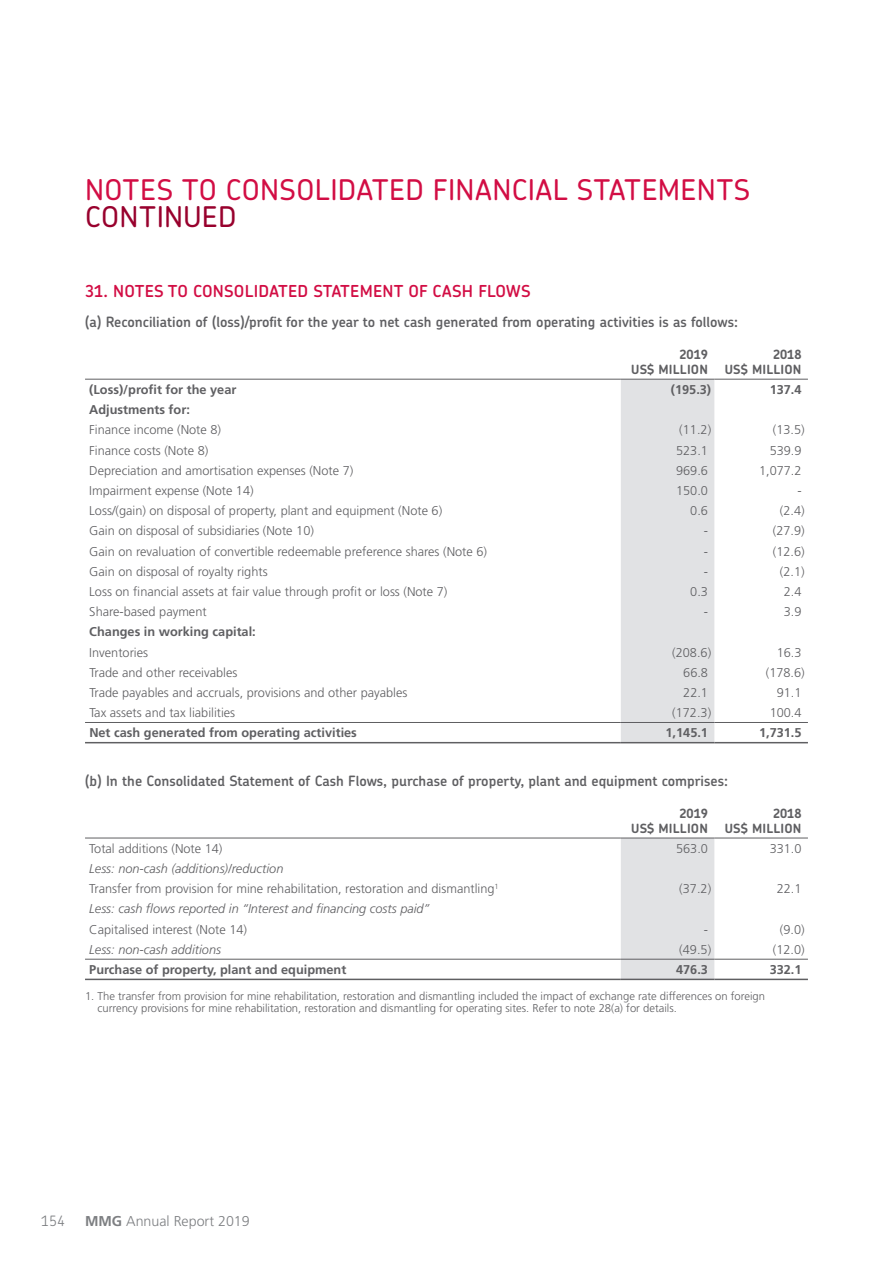
<style>
.page{position:relative;width:893px;height:1263px;background:#fff}
.page>*{position:absolute;margin:0;border:0;box-sizing:border-box;transform-origin:0 0}
.t1{font:500 28.5px "Chevin Std";letter-spacing:.015em;color:#d20d44}
.t2{font:500 28.5px "Chevin Std";letter-spacing:.015em;color:#98012d}
.t3{font:600 16.5px "Chevin Std";letter-spacing:.015em;color:#d20d44}
.t4{font:600 14.25px "Chevin Std";color:#5f5f62}
.t5{font:300 14.25px "Frutiger LT";color:#7d7f82}
.t6{font:300 14.25px "Chevin Std";color:#7d7f82}
.t7{font:300 12.75px/20.2px "Frutiger LT";color:#5f5f62}
.t8{font:700 12.75px "Frutiger LT";color:#5f5f62}
.t9{font:italic 300 12.75px "Frutiger LT";color:#5f5f62}
.t10{font:700 12.75px/15px "Chevin Std";letter-spacing:.015em;color:#5f5f62;text-align:right}
.t11{font:300 11.25px/12.8px "Frutiger LT";color:#5f5f62}
.s1{font-style:italic}
.s2{font-weight:700}
</style>
<div class="page">
<div style="left:621px;top:380px;width:93px;height:362px;background:#e1e2e4"></div>
<hr style="left:85px;top:722px;width:536px;height:1px;background:#5f5f62">
<hr style="left:621px;top:722px;width:93px;height:1px;background:#5f5f62">
<hr style="left:714px;top:722px;width:94px;height:1px;background:#5f5f62">
<hr style="left:85px;top:742px;width:536px;height:1px;background:#5f5f62">
<hr style="left:621px;top:742px;width:93px;height:1px;background:#5f5f62">
<hr style="left:714px;top:742px;width:94px;height:1px;background:#5f5f62">
<hr style="left:85px;top:379px;width:536px;height:1px;background:#5f5f62">
<hr style="left:621px;top:379px;width:93px;height:1px;background:#5f5f62">
<hr style="left:714px;top:379px;width:94px;height:1px;background:#5f5f62">
<div style="left:621px;top:839px;width:93px;height:140px;background:#e1e2e4"></div>
<hr style="left:85px;top:838px;width:536px;height:1px;background:#5f5f62">
<hr style="left:621px;top:838px;width:93px;height:1px;background:#5f5f62">
<hr style="left:714px;top:838px;width:94px;height:1px;background:#5f5f62">
<hr style="left:85px;top:959px;width:536px;height:1px;background:#5f5f62">
<hr style="left:621px;top:959px;width:93px;height:1px;background:#5f5f62">
<hr style="left:714px;top:959px;width:94px;height:1px;background:#5f5f62">
<hr style="left:85px;top:979px;width:536px;height:1px;background:#5f5f62">
<hr style="left:621px;top:979px;width:93px;height:1px;background:#5f5f62">
<hr style="left:714px;top:979px;width:94px;height:1px;background:#5f5f62">
<h1 class="t1" style="left:85px;top:170px;width:666px">NOTES TO CONSOLIDATED FINANCIAL STATEMENTS</h1>
<h1 class="t2" style="left:85px;top:198px;width:153px">CONTINUED</h1>
<p class="t3" style="left:85px;top:280px;width:447px">31. NOTES TO CONSOLIDATED STATEMENT OF CASH FLOWS</p>
<p class="t4" style="left:85px;top:313px;width:655px">(a) Reconciliation of (loss)/profit for the year to net cash generated from operating activities is as follows:</p>
<p class="t10" style="left:631px;top:347px;width:78px">2019<br>US$ MILLION</p>
<p class="t10" style="left:725px;top:347px;width:78px">2018<br>US$ MILLION</p>
<p class="t8" style="left:89px;top:382px;width:149px">(Loss)/profit for the year</p>
<p class="t8" style="left:671px;top:382px;width:42px">(195.3)</p>
<p class="t8" style="left:770px;top:382px;width:33px">137.4</p>
<p class="t8" style="left:89px;top:402px;width:102px">Adjustments for:</p>
<p class="t7" style="left:89px;top:420px;width:133px">Finance income (Note 8)</p>
<p class="t7" style="left:679px;top:420px;width:33px">(11.2)</p>
<p class="t7" style="left:773px;top:420px;width:33px">(13.5)</p>
<p class="t7" style="left:89px;top:440px;width:121px">Finance costs (Note 8)</p>
<p class="t7" style="left:676px;top:440px;width:33px">523.1</p>
<p class="t7" style="left:770px;top:440px;width:33px">539.9</p>
<p class="t7" style="left:89px;top:460px;width:266px">Depreciation and amortisation expenses (Note 7)</p>
<p class="t7" style="left:676px;top:460px;width:33px">969.6</p>
<p class="t7" style="left:759px;top:460px;width:44px">1,077.2</p>
<p class="t7" style="left:89px;top:481px;width:166px">Impairment expense (Note 14)</p>
<p class="t7" style="left:676px;top:481px;width:33px">150.0</p>
<p class="t7" style="left:797px;top:481px;width:6px">-</p>
<p class="t7" style="left:89px;top:501px;width:354px">Loss/(gain) on disposal of property, plant and equipment (Note 6)</p>
<p class="t7" style="left:690px;top:501px;width:19px">0.6</p>
<p class="t7" style="left:780px;top:501px;width:26px">(2.4)</p>
<p class="t7" style="left:89px;top:521px;width:226px">Gain on disposal of subsidiaries (Note 10)</p>
<p class="t7" style="left:704px;top:521px;width:6px">-</p>
<p class="t7" style="left:773px;top:521px;width:33px">(27.9)</p>
<p class="t7" style="left:89px;top:541px;width:399px">Gain on revaluation of convertible redeemable preference shares (Note 6)</p>
<p class="t7" style="left:704px;top:541px;width:6px">-</p>
<p class="t7" style="left:773px;top:541px;width:33px">(12.6)</p>
<p class="t7" style="left:89px;top:561px;width:180px">Gain on disposal of royalty rights</p>
<p class="t7" style="left:704px;top:561px;width:6px">-</p>
<p class="t7" style="left:780px;top:561px;width:26px">(2.1)</p>
<p class="t7" style="left:89px;top:582px;width:360px">Loss on financial assets at fair value through profit or loss (Note 7)</p>
<p class="t7" style="left:690px;top:582px;width:19px">0.3</p>
<p class="t7" style="left:784px;top:582px;width:19px">2.4</p>
<p class="t7" style="left:89px;top:602px;width:119px">Share-based payment</p>
<p class="t7" style="left:704px;top:602px;width:6px">-</p>
<p class="t7" style="left:784px;top:602px;width:19px">3.9</p>
<p class="t8" style="left:89px;top:624px;width:168px">Changes in working capital:</p>
<p class="t7" style="left:89px;top:642px;width:60px">Inventories</p>
<p class="t7" style="left:672px;top:642px;width:40px">(208.6)</p>
<p class="t7" style="left:777px;top:642px;width:26px">16.3</p>
<p class="t7" style="left:89px;top:662px;width:150px">Trade and other receivables</p>
<p class="t7" style="left:683px;top:662px;width:26px">66.8</p>
<p class="t7" style="left:766px;top:662px;width:40px">(178.6)</p>
<p class="t7" style="left:89px;top:683px;width:320px">Trade payables and accruals, provisions and other payables</p>
<p class="t7" style="left:683px;top:683px;width:26px">22.1</p>
<p class="t7" style="left:777px;top:683px;width:26px">91.1</p>
<p class="t7" style="left:89px;top:703px;width:147px">Tax assets and tax liabilities</p>
<p class="t7" style="left:672px;top:703px;width:40px">(172.3)</p>
<p class="t7" style="left:770px;top:703px;width:33px">100.4</p>
<p class="t8" style="left:89px;top:725px;width:269px">Net cash generated from operating activities</p>
<p class="t8" style="left:665px;top:725px;width:44px">1,145.1</p>
<p class="t8" style="left:759px;top:725px;width:44px">1,731.5</p>
<p class="t4" style="left:85px;top:772px;width:644px">(b) In the Consolidated Statement of Cash Flows, purchase of property, plant and equipment comprises:</p>
<p class="t10" style="left:631px;top:805px;width:78px">2019<br>US$ MILLION</p>
<p class="t10" style="left:725px;top:805px;width:78px">2018<br>US$ MILLION</p>
<p class="t7" style="left:89px;top:838px;width:135px">Total additions (Note 14)</p>
<p class="t7" style="left:676px;top:838px;width:33px">563.0</p>
<p class="t7" style="left:770px;top:838px;width:33px">331.0</p>
<p class="t7" style="left:89px;top:859px;width:411px"><span class="s1">Less: non-cash (additions)/reduction<br></span>Transfer from provision for mine rehabilitation, restoration and dismantling<sup>1</sup></p>
<p class="t7" style="left:679px;top:879px;width:33px">(37.2)</p>
<p class="t7" style="left:777px;top:879px;width:26px">22.1</p>
<p class="t9" style="left:89px;top:902px;width:342px">Less: cash flows reported in “Interest and financing costs paid”</p>
<p class="t7" style="left:89px;top:919px;width:159px">Capitalised interest (Note 14)</p>
<p class="t7" style="left:704px;top:919px;width:6px">-</p>
<p class="t7" style="left:780px;top:919px;width:26px">(9.0)</p>
<p class="t9" style="left:89px;top:942px;width:133px">Less: non-cash additions</p>
<p class="t7" style="left:679px;top:939px;width:33px">(49.5)</p>
<p class="t7" style="left:773px;top:939px;width:33px">(12.0)</p>
<p class="t8" style="left:89px;top:962px;width:258px">Purchase of property, plant and equipment</p>
<p class="t8" style="left:676px;top:962px;width:33px">476.3</p>
<p class="t8" style="left:770px;top:962px;width:33px">332.1</p>
<p class="t11" style="left:98px;top:989px;width:669px;text-indent:-13px">1. The transfer from provision for mine rehabilitation, restoration and dismantling included the impact of exchange rate differences on foreign currency provisions for mine rehabilitation, restoration and dismantling for operating sites. Refer to note 28(a) for details.</p>
<p class="t6" style="left:41px;top:1211px;width:25px">154</p>
<p class="t5" style="left:85px;top:1213px;width:166px"><span class="s2">MMG</span> Annual Report 2019</p>
</div>
